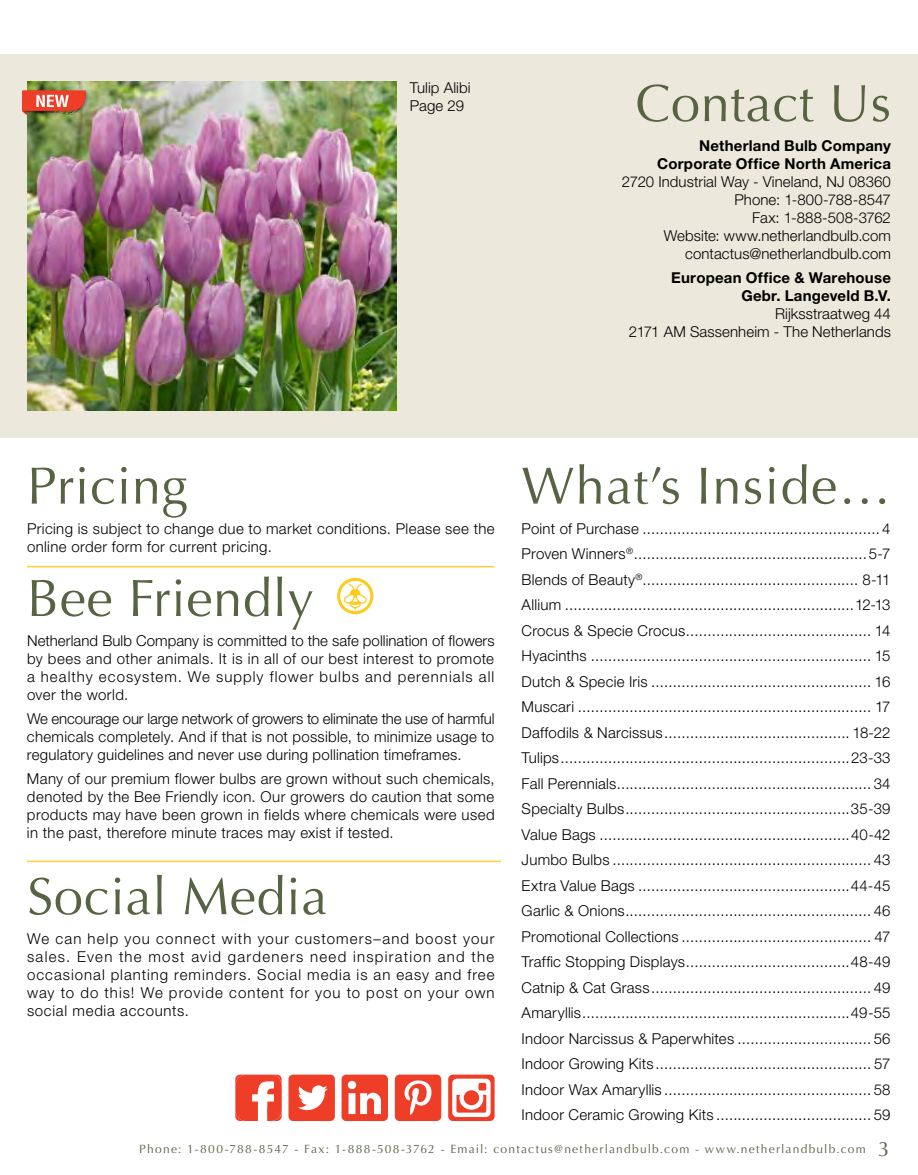
<style>
.page{position:relative;width:918px;height:1175px;background:#fff}
.page>*{position:absolute;margin:0;border:0;box-sizing:border-box;transform-origin:0 0}
.t1{font:52.5px "Optima";letter-spacing:.01em;color:#576343}
.t2{font:300 15px/25.5px "Helvetica Neue LT Std";letter-spacing:.015em;color:#000;text-align:justify}
.t3{font:700 15px/18px "Helvetica Neue LT Std";letter-spacing:.015em;color:#000;text-align:right}
.t4{font:12px "Optima";letter-spacing:.105em;color:#596545}
.s1{font-size:21px}
</style>
<div class="page">
<div style="left:0;top:54px;width:918px;height:383px;background:#ede8dc"></div>
<img style="left:27px;top:82px;width:369px;height:328px">
<img style="left:27px;top:89px;width:64px;height:27px">
<svg style="left:22px;top:90px;width:68px;height:25px;background:#d3684f"></svg>
<svg style="left:289px;top:1074px;width:46px;height:46px"></svg>
<svg style="left:342px;top:1074px;width:46px;height:46px"></svg>
<svg style="left:395px;top:1074px;width:46px;height:46px;background:#f16250"></svg>
<svg style="left:235px;top:1074px;width:47px;height:46px"></svg>
<svg style="left:448px;top:1074px;width:47px;height:46px"></svg>
<hr style="left:27px;top:860px;width:474px;height:2px;background:#ffce35">
<hr style="left:27px;top:566px;width:467px;height:1px;background:#ffce35">
<div style="left:326px;top:566px;width:58px;height:59px;background:#fff"></div>
<svg style="left:337px;top:578px;width:36px;height:36px"></svg>
<p class="t2" style="left:410px;top:78px;width:62px;line-height:18px">Tulip Alibi<br>Page 29</p>
<h1 class="t1" style="left:635px;top:73px;width:257px">Contact Us</h1>
<p class="t3" style="left:657px;top:136px;width:235px">Netherland Bulb Company<br>Corporate Office North America</p>
<p class="t2" style="left:622px;top:172px;width:271px;line-height:18px;text-align:right">2720 Industrial Way - Vineland, NJ 08360<br>Phone: 1-800-788-8547<br>Fax: 1-888-508-3762<br>Website: www.netherlandbulb.com contactus@netherlandbulb.com</p>
<p class="t3" style="left:671px;top:268px;width:221px">European Office &amp; Warehouse<br>Gebr. Langeveld B.V.</p>
<p class="t2" style="left:629px;top:304px;width:264px;line-height:18px;text-align:right">Rijksstraatweg 44<br>2171 AM Sassenheim - The Netherlands</p>
<h1 class="t1" style="left:27px;top:455px;width:162px">Pricing</h1>
<p class="t2" style="left:27px;top:519px;width:469px;line-height:18px">Pricing is subject to change due to market conditions. Please see the online order form for current pricing.</p>
<h1 class="t1" style="left:27px;top:567px;width:288px">Bee Friendly</h1>
<p class="t2" style="left:27px;top:631px;width:469px;line-height:18px">Netherland Bulb Company is committed to the safe pollination of flowers by bees and other animals. It is in all of our best interest to promote a healthy ecosystem. We supply flower bulbs and perennials all over the world.</p>
<p class="t2" style="left:27px;top:709px;width:469px;line-height:18px">We encourage our large network of growers to eliminate the use of harmful chemicals completely. And if that is not possible, to minimize usage to regulatory guidelines and never use during pollination timeframes.</p>
<p class="t2" style="left:27px;top:769px;width:469px;line-height:18px">Many of our premium flower bulbs are grown without such chemicals, denoted by the Bee Friendly icon. Our growers do caution that some products may have been grown in fields where chemicals were used in the past, therefore minute traces may exist if tested.</p>
<h1 class="t1" style="left:27px;top:865px;width:302px">Social Media</h1>
<p class="t2" style="left:27px;top:929px;width:469px;line-height:18px">We can help you connect with your customers–and boost your sales. Even the most avid gardeners need inspiration and the occasional planting reminders. Social media is an easy and free way to do this! We provide content for you to post on your own social media accounts.</p>
<h1 class="t1" style="left:522px;top:455px;width:371px">What’s Inside…</h1>
<p class="t2" style="left:522px;top:515px;width:371px">Point of Purchase ....................................................... 4<br>Proven Winners<sup>®</sup>......................................................5-7<br>Blends of Beauty<sup>®</sup>.................................................. 8-11<br>Allium ...................................................................12-13<br>Crocus &amp; Specie Crocus........................................... 14<br>Hyacinths ................................................................. 15<br>Dutch &amp; Specie Iris ................................................... 16<br>Muscari .................................................................... 17<br>Daffodils &amp; Narcissus........................................... 18-22<br>Tulips...................................................................23-33<br>Fall Perennials........................................................... 34<br>Specialty Bulbs....................................................35-39<br>Value Bags ..........................................................40-42<br>Jumbo Bulbs ............................................................ 43<br>Extra Value Bags .................................................44-45<br>Garlic &amp; Onions......................................................... 46<br>Promotional Collections ............................................ 47<br>Traffic Stopping Displays......................................48-49<br>Catnip &amp; Cat Grass................................................... 49<br>Amaryllis..............................................................49-55<br>Indoor Narcissus &amp; Paperwhites ............................... 56<br>Indoor Growing Kits .................................................. 57<br>Indoor Wax Amaryllis ................................................ 58<br>Indoor Ceramic Growing Kits .................................... 59</p>
<p class="t4" style="left:139px;top:1142px;width:752px">Phone: 1-800-788-8547 - Fax: 1-888-508-3762 - Email: contactus@netherlandbulb.com - www.netherlandbulb.com <span class="s1">3</span></p>
</div>
